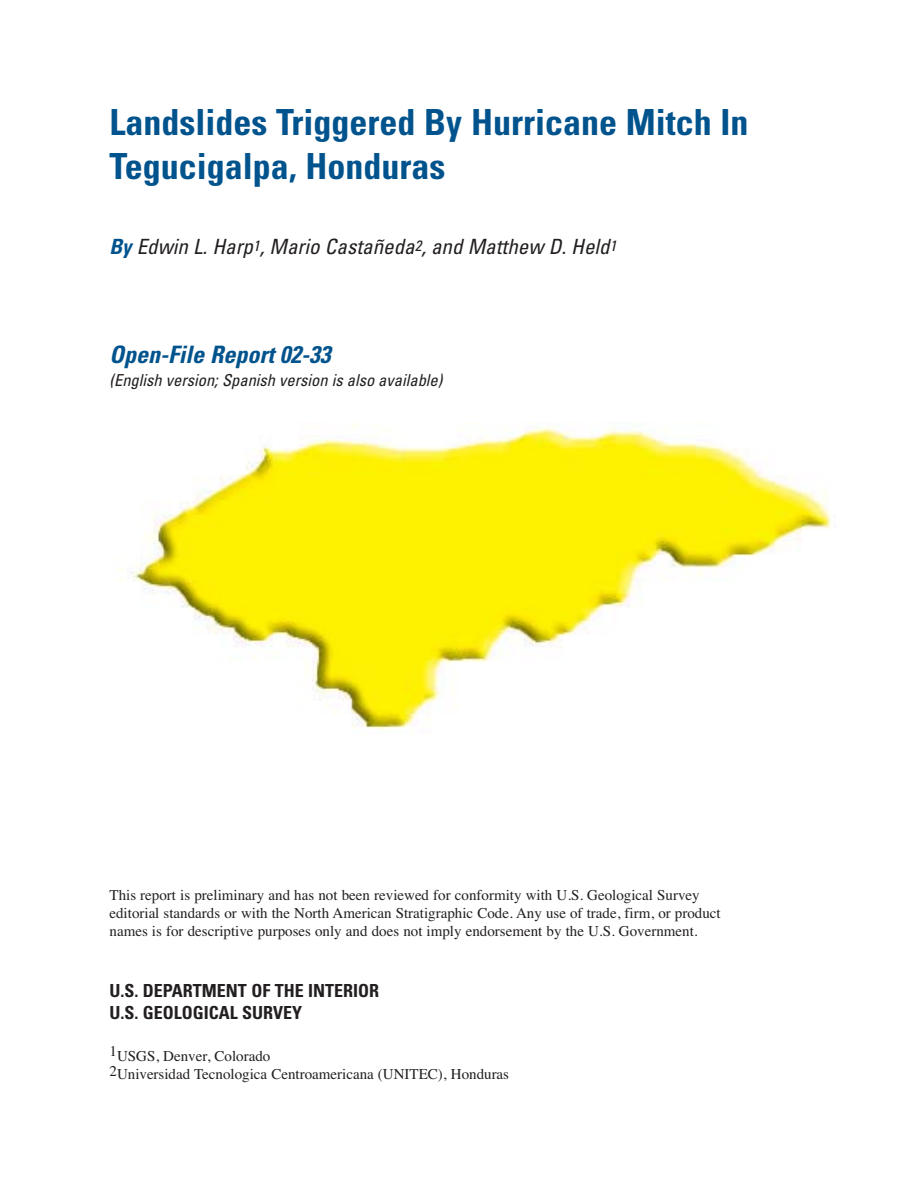
<style>
.page{position:relative;width:918px;height:1188px;background:#fff}
.page>*{position:absolute;margin:0;border:0;box-sizing:border-box;transform-origin:0 0}
.t1{font:700 condensed 36px/43.2px "Univers";color:#00538d}
.t2{font:italic 700 condensed 24px "Univers";color:#00538d}
.t3{font:italic condensed 21px "Univers";color:#231f20}
.t4{font:700 condensed 18px/21.6px "Univers";color:#231f20}
.t5{font:italic condensed 16.5px "Univers";color:#231f20}
.t6{font:15px/18px "Times";color:#231f20}
.s1{font-weight:700;color:#00538d}
.s2{font-size:15px}
</style>
<div class="page">
<img style="left:121px;top:424px;width:711px;height:306px">
<h1 class="t1" style="left:110px;top:105px;width:641px">Landslides Triggered By Hurricane Mitch In<br>Tegucigalpa, Honduras</h1>
<h3 class="t3" style="left:110px;top:239px;width:508px"><span class="s1">By</span> Edwin L. Harp<span class="s2">1</span>, Mario Castañeda<span class="s2">2</span>, and Matthew D. Held<span class="s2">1</span></h3>
<h2 class="t2" style="left:110px;top:346px;width:222px">Open-File Report 02-33</h2>
<p class="t5" style="left:110px;top:375px;width:334px">(English version; Spanish version is also available)</p>
<p class="t6" style="left:110px;top:887px;width:613px">This report is preliminary and has not been reviewed for conformity with U.S. Geological Survey editorial standards or with the North American Stratigraphic Code. Any use of trade, firm, or product names is for descriptive purposes only and does not imply endorsement by the U.S. Government.</p>
<p class="t4" style="left:110px;top:982px;width:271px">U.S. DEPARTMENT OF THE INTERIOR<br>U.S. GEOLOGICAL SURVEY</p>
<p class="t6" style="left:110px;top:1048px;width:401px">1USGS, Denver, Colorado<br>2Universidad Tecnologica Centroamericana (UNITEC), Honduras</p>
</div>
